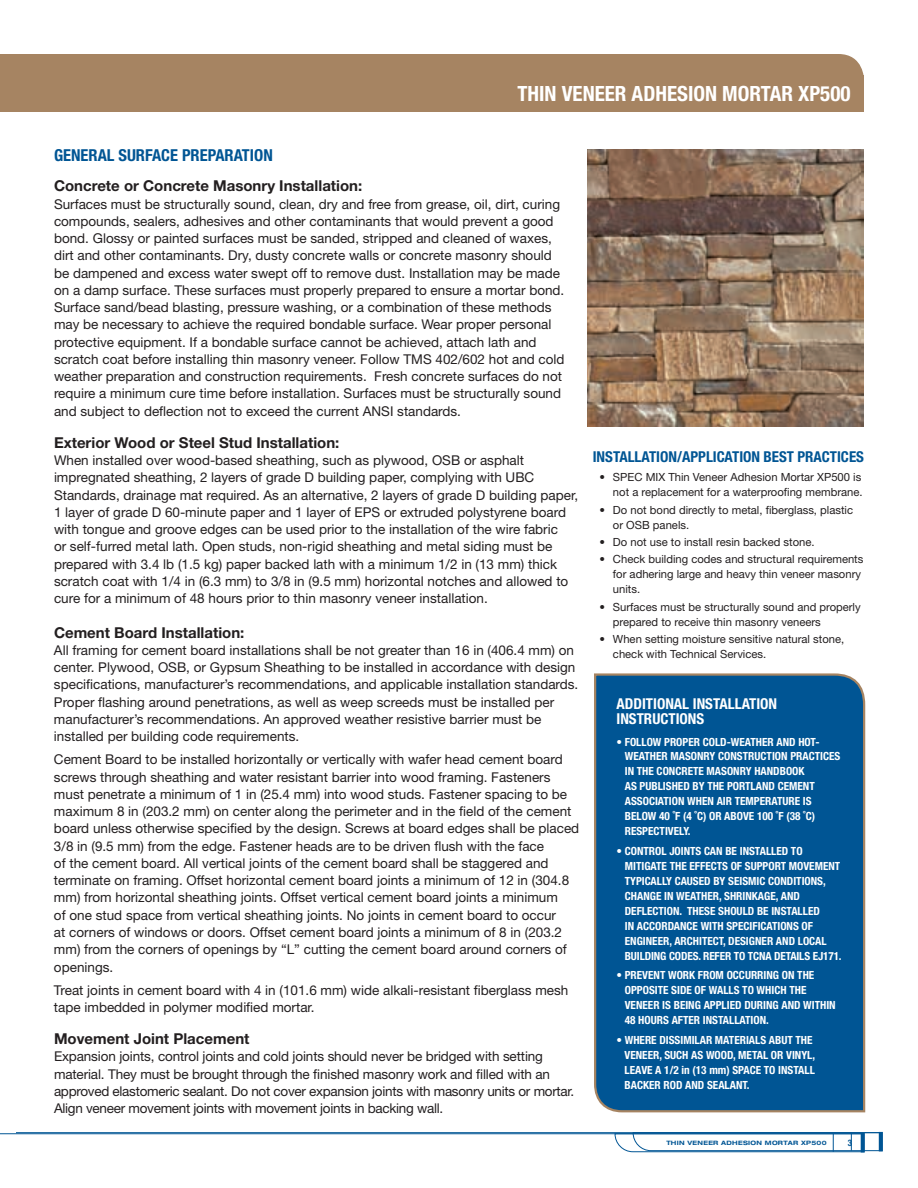
<style>
.page{position:relative;width:918px;height:1188px;background:#fff}
.page>*{position:absolute;margin:0;border:0;box-sizing:border-box;transform-origin:0 0}
.t1{font:700 condensed 21px "Helvetica Neue";color:#fff}
.t2{font:700 condensed 16.5px "Helvetica Neue";color:#005594}
.t3{font:700 15px "Helvetica Neue";color:#231f20}
.t4{font:700 condensed 15px "Helvetica Neue";color:#005594}
.t5{font:700 condensed 15px/15px "Helvetica Neue";color:#fff}
.t6{font:13.5px/17.2px "Helvetica Neue";color:#231f20}
.t7{font:13.5px/17.2px "Helvetica Neue";letter-spacing:-.02em;color:#231f20}
.t8{font:700 condensed 11.25px/15px "Helvetica Neue";color:#fff}
.t9{font:11.25px/15px "Helvetica Neue";color:#231f20}
.t10{font:700 condensed 9px "Helvetica Neue";color:#005594}
.t11{font:700 expanded 6px "Helvetica Neue LT Std";letter-spacing:.05em;color:#005594}
</style>
<div class="page">
<div style="left:0;top:54px;width:864px;height:57px;background:#a68462"></div>
<img style="left:588px;top:149px;width:276px;height:278px">
<div style="left:594px;top:673px;width:272px;height:440px;background:#005594"></div>
<svg style="left:0;top:1132px;width:883px;height:20px"></svg>
<h1 class="t1" style="left:517px;top:81px;width:335px">THIN VENEER ADHESION MORTAR XP500</h1>
<p class="t2" style="left:54px;top:145px;width:220px">GENERAL SURFACE PREPARATION</p>
<p class="t3" style="left:54px;top:177px;width:310px">Concrete or Concrete Masonry Installation:</p>
<p class="t6" style="left:54px;top:195px;width:512px">Surfaces must be structurally sound, clean, dry and free from grease, oil, dirt, curing compounds, sealers, adhesives and other contaminants that would prevent a good bond. Glossy or painted surfaces must be sanded, stripped and cleaned of waxes, dirt and other contaminants. Dry, dusty concrete walls or concrete masonry should be dampened and excess water swept off to remove dust. Installation may be made on a damp surface. These surfaces must properly prepared to ensure a mortar bond.<br>Surface sand/bead blasting, pressure washing, or a combination of these methods may be necessary to achieve the required bondable surface. Wear proper personal protective equipment. If a bondable surface cannot be achieved, attach lath and scratch coat before installing thin masonry veneer. Follow TMS 402/602 hot and cold weather preparation and construction requirements. Fresh concrete surfaces do not require a minimum cure time before installation. Surfaces must be structurally sound and subject to deflection not to exceed the current ANSI standards.</p>
<p class="t3" style="left:54px;top:433px;width:287px">Exterior Wood or Steel Stud Installation:</p>
<p class="t6" style="left:54px;top:452px;width:526px">When installed over wood-based sheathing, such as plywood, OSB or asphalt impregnated sheathing, 2 layers of grade D building paper, complying with UBC Standards, drainage mat required. As an alternative, 2 layers of grade D building paper, 1 layer of grade D 60-minute paper and 1 layer of EPS or extruded polystyrene board with tongue and groove edges can be used prior to the installation of the wire fabric<br>or self-furred metal lath. Open studs, non-rigid sheathing and metal siding must be prepared with 3.4 lb (1.5 kg) paper backed lath with a minimum 1/2 in (13 mm) thick scratch coat with 1/4 in (6.3 mm) to 3/8 in (9.5 mm) horizontal notches and allowed to cure for a minimum of 48 hours prior to thin masonry veneer installation.</p>
<p class="t3" style="left:54px;top:623px;width:192px">Cement Board Installation:</p>
<p class="t6" style="left:54px;top:641px;width:526px">All framing for cement board installations shall be not greater than 16 in (406.4 mm) on center. Plywood, OSB, or Gypsum Sheathing to be installed in accordance with design specifications, manufacturer’s recommendations, and applicable installation standards.<br>Proper flashing around penetrations, as well as weep screeds must be installed per manufacturer’s recommendations. An approved weather resistive barrier must be installed per building code requirements.</p>
<p class="t6" style="left:54px;top:751px;width:527px">Cement Board to be installed horizontally or vertically with wafer head cement board screws through sheathing and water resistant barrier into wood framing. Fasteners must penetrate a minimum of 1 in (25.4 mm) into wood studs. Fastener spacing to be maximum 8 in (203.2 mm) on center along the perimeter and in the field of the cement board unless otherwise specified by the design. Screws at board edges shall be placed 3/8 in (9.5 mm) from the edge. Fastener heads are to be driven flush with the face<br>of the cement board. All vertical joints of the cement board shall be staggered and terminate on framing. Offset horizontal cement board joints a minimum of 12 in (304.8 mm) from horizontal sheathing joints. Offset vertical cement board joints a minimum<br>of one stud space from vertical sheathing joints. No joints in cement board to occur<br>at corners of windows or doors. Offset cement board joints a minimum of 8 in (203.2 mm) from the corners of openings by “L” cutting the cement board around corners of openings.</p>
<p class="t6" style="left:54px;top:981px;width:516px">Treat joints in cement board with 4 in (101.6 mm) wide alkali-resistant fiberglass mesh tape imbedded in polymer modified mortar.</p>
<p class="t3" style="left:54px;top:1030px;width:197px">Movement Joint Placement</p>
<p class="t7" style="left:54px;top:1048px;width:522px">Expansion joints, control joints and cold joints should never be bridged with setting material. They must be brought through the finished masonry work and filled with an approved elastomeric sealant. Do not cover expansion joints with masonry units or mortar.<br>Align veneer movement joints with movement joints in backing wall.</p>
<p class="t4" style="left:593px;top:447px;width:273px">INSTALLATION/APPLICATION BEST PRACTICES</p>
<p class="t9" style="left:599px;top:470px;width:265px;text-align:right">• SPEC MIX Thin Veneer Adhesion Mortar XP500 is not a replacement for a waterproofing membrane.</p>
<p class="t9" style="left:613px;top:502px;width:242px;text-indent:-14px">• Do not bond directly to metal, fiberglass, plastic or OSB panels.</p>
<p class="t9" style="left:599px;top:534px;width:217px">• Do not use to install resin backed stone.</p>
<p class="t9" style="left:613px;top:552px;width:252px;text-indent:-14px">• Check building codes and structural requirements for adhering large and heavy thin veneer masonry units.</p>
<p class="t9" style="left:613px;top:599px;width:249px;text-indent:-14px">• Surfaces must be structurally sound and properly prepared to receive thin masonry veneers</p>
<p class="t9" style="left:613px;top:631px;width:233px;text-indent:-14px">• When setting moisture sensitive natural stone, check with Technical Services.</p>
<p class="t5" style="left:616px;top:696px;width:162px">ADDITIONAL INSTALLATION<br>INSTRUCTIONS</p>
<p class="t8" style="left:625px;top:734px;width:217px;text-indent:-8px">• FOLLOW PROPER COLD-WEATHER AND HOT-WEATHER MASONRY CONSTRUCTION PRACTICES IN THE CONCRETE MASONRY HANDBOOK<br>AS PUBLISHED BY THE PORTLAND CEMENT ASSOCIATION WHEN AIR TEMPERATURE IS BELOW 40 ˚F (4 ˚C) OR ABOVE 100 ˚F (38 ˚C)<br>RESPECTIVELY.</p>
<p class="t8" style="left:625px;top:843px;width:218px;text-indent:-8px">• CONTROL JOINTS CAN BE INSTALLED TO MITIGATE THE EFFECTS OF SUPPORT MOVEMENT TYPICALLY CAUSED BY SEISMIC CONDITIONS, CHANGE IN WEATHER, SHRINKAGE, AND DEFLECTION. THESE SHOULD BE INSTALLED<br>IN ACCORDANCE WITH SPECIFICATIONS OF ENGINEER, ARCHITECT, DESIGNER AND LOCAL BUILDING CODES. REFER TO TCNA DETAILS EJ171.</p>
<p class="t8" style="left:625px;top:968px;width:212px;text-indent:-8px">• PREVENT WORK FROM OCCURRING ON THE OPPOSITE SIDE OF WALLS TO WHICH THE VENEER IS BEING APPLIED DURING AND WITHIN 48 HOURS AFTER INSTALLATION.</p>
<p class="t8" style="left:625px;top:1032px;width:192px;text-indent:-8px">• WHERE DISSIMILAR MATERIALS ABUT THE VENEER, SUCH AS WOOD, METAL OR VINYL, LEAVE A 1/2 in (13 mm) SPACE TO INSTALL BACKER ROD AND SEALANT.</p>
<p class="t11" style="left:666px;top:1139px;width:162px">THIN VENEER ADHESION MORTAR XP500</p>
<p class="t10" style="left:848px;top:1138px;width:6px">3</p>
</div>
